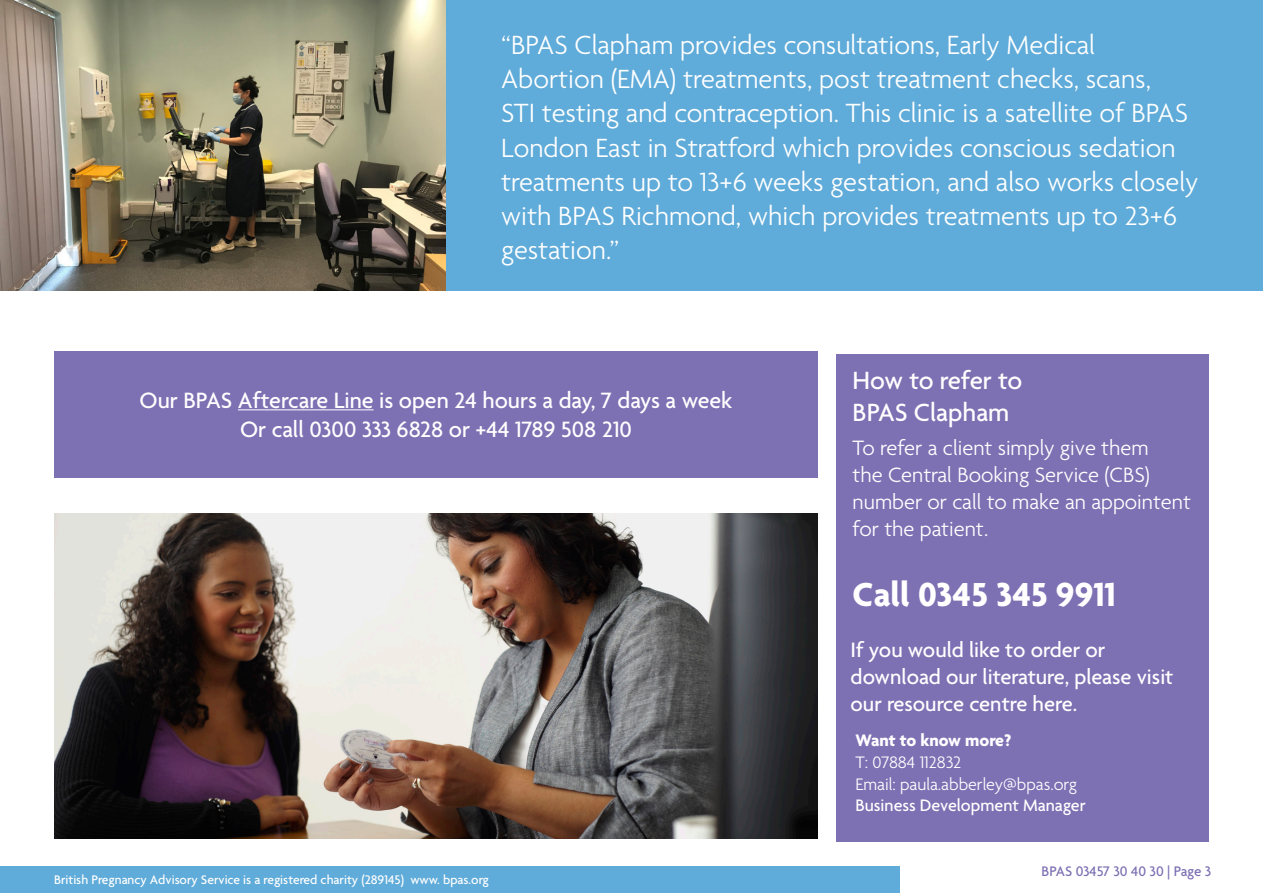
<style>
.page{position:relative;width:1263px;height:893px;background:#fff}
.page>*{position:absolute;margin:0;border:0;box-sizing:border-box;transform-origin:0 0}
.t1{font:700 36px "Agenda";color:#fff}
.t2{font:300 28.5px/34.2px "Agenda";color:#fff}
.t3{font:500 27px "Agenda";color:#fff}
.t4{font:500 24px "Agenda";color:#fff}
.t5{font:300 22.5px "Agenda";color:#fff}
.t6{font:500 22.5px/27px "Agenda";color:#fff}
.t7{font:300 18px "Agenda";color:#fff}
.t8{font:500 18px "Agenda";color:#fff}
.t9{font:700 18px "Agenda";color:#fff}
.t10{font:500 15px "Agenda";color:#7d70b3}
.t11{font:500 13.5px "Agenda";color:#fff}
</style>
<div class="page">
<div style="left:445px;top:0;width:818px;height:291px;background:#5fabd9"></div>
<img style="left:0;top:0;width:445px;height:291px">
<div style="left:836px;top:355px;width:373px;height:487px;background:#7d70b3"></div>
<div style="left:54px;top:351px;width:764px;height:127px;background:#7d70b3"></div>
<hr style="left:238px;top:410px;width:136px;height:1px;background:#fff">
<div style="left:0;top:866px;width:899px;height:27px;background:#5fabd9"></div>
<img style="left:54px;top:513px;width:764px;height:326px">
<p class="t2" style="left:501px;top:29px;width:699px">“BPAS Clapham provides consultations, Early Medical Abortion (EMA) treatments, post treatment checks, scans,<br>STI testing and contraception. This clinic is a satellite of BPAS London East in Stratford which provides conscious sedation treatments up to 13+6 weeks gestation, and also works closely with BPAS Richmond, which provides treatments up to 23+6 gestation.”</p>
<p class="t4" style="left:140px;top:387px;width:594px">Our BPAS Aftercare Line is open 24 hours a day, 7 days a week</p>
<p class="t4" style="left:240px;top:416px;width:393px">Or call 0300 333 6828 or +44 1789 508 210</p>
<p class="t11" style="left:54px;top:872px;width:436px">British Pregnancy Advisory Service is a registered charity (289145) www. bpas.org</p>
<p class="t3" style="left:853px;top:365px;width:171px">How to refer to</p>
<p class="t3" style="left:853px;top:398px;width:158px">BPAS Clapham</p>
<p class="t5" style="left:853px;top:436px;width:297px">To refer a client simply give them</p>
<p class="t5" style="left:853px;top:463px;width:299px">the Central Booking Service (CBS)</p>
<p class="t5" style="left:853px;top:490px;width:340px">number or call to make an appointent</p>
<p class="t5" style="left:853px;top:517px;width:137px">for the patient.</p>
<p class="t1" style="left:853px;top:575px;width:265px">Call 0345 345 9911</p>
<p class="t6" style="left:850px;top:638px;width:324px">If you would like to order or download our literature, please visit our resource centre here.</p>
<p class="t9" style="left:855px;top:731px;width:157px">Want to know more?</p>
<p class="t7" style="left:855px;top:752px;width:107px">T: 07884 112832</p>
<p class="t7" style="left:855px;top:774px;width:223px">Email: paula.abberley@bpas.org</p>
<p class="t8" style="left:855px;top:796px;width:232px">Business Development Manager</p>
<p class="t10" style="left:1041px;top:863px;width:171px">BPAS 03457 30 40 30 | Page 3</p>
</div>
